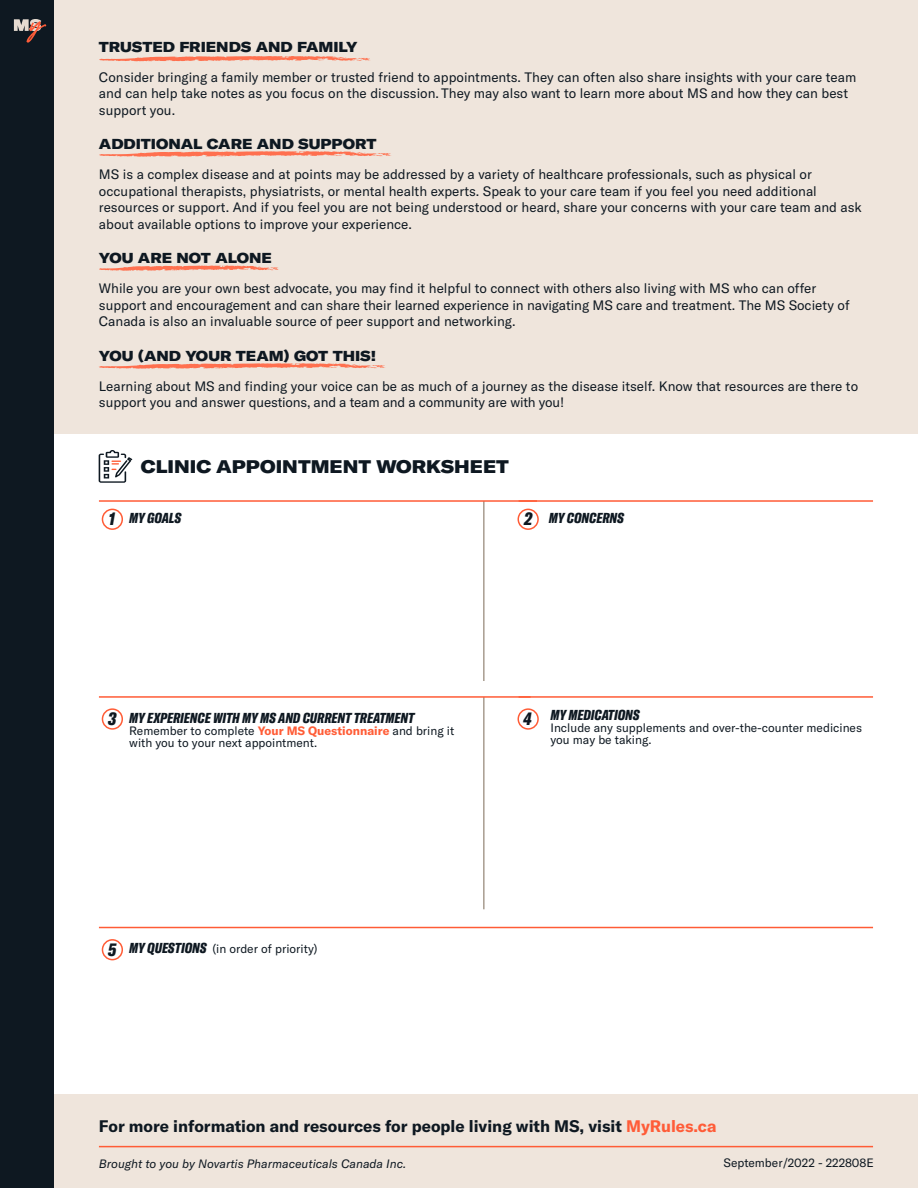
<style>
.page{position:relative;width:918px;height:1188px;background:#efe5dc}
.page>*{position:absolute;margin:0;border:0;box-sizing:border-box;transform-origin:0 0}
.t1{font:18px "GT America Ext Bl";color:#0e1821}
.t2{font:italic 900 extra-condensed 18px "GT America";color:#0e1821}
.t3{font:700 16.5px "GT America";color:#0e1821}
.t4{font:14.25px "GT America Ext Bl";color:#0e1821}
.t5{font:14.25px "GT America Cm Bl It";color:#0e1821}
.t6{font:13.5px/16.5px "GT America";color:#0e1821}
.t7{font:12px/12px "GT America";color:#0e1821}
.t8{font:italic 12px "GT America";color:#0e1821}
.s1{font-weight:700;color:#ff5c36}
.s2{font-family:"GT America Cm Bl It";font-size:14.25px}
.s3{color:#ff5c38}
</style>
<div class="page">
<div style="left:54px;top:434px;width:864px;height:660px;background:#fff"></div>
<div style="left:0;top:0;width:54px;height:1188px;background:#0e1821"></div>
<svg style="left:14px;top:19px;width:32px;height:24px"></svg>
<hr style="left:483px;top:501px;width:2px;height:180px;background:#a89c8f">
<hr style="left:483px;top:697px;width:2px;height:212px;background:#a89c8f">
<hr style="left:99px;top:696px;width:432px;height:2px;background:#ff5c36">
<hr style="left:99px;top:927px;width:774px;height:1px;background:#ff5c36">
<hr style="left:99px;top:1146px;width:774px;height:1px;background:#ff5c36">
<hr style="left:99px;top:500px;width:438px;height:2px;background:#ff5c36">
<hr style="left:519px;top:696px;width:354px;height:2px;background:#ff5c36">
<hr style="left:519px;top:500px;width:354px;height:2px;background:#ff5c36">
<svg style="left:99px;top:450px;width:33px;height:33px"></svg>
<svg style="left:99px;top:56px;width:271px;height:6px"></svg>
<svg style="left:99px;top:363px;width:286px;height:6px"></svg>
<svg style="left:99px;top:151px;width:292px;height:6px"></svg>
<svg style="left:99px;top:265px;width:180px;height:6px"></svg>
<div style="left:102px;top:509px;width:21px;height:21px;border:2px solid #ff5c36;border-radius:50%"></div>
<div style="left:102px;top:708px;width:21px;height:22px;border:2px solid #ff5c36;border-radius:50%"></div>
<div style="left:102px;top:939px;width:21px;height:21px;border:2px solid #ff5c36;border-radius:50%"></div>
<div style="left:518px;top:509px;width:21px;height:21px;border:2px solid #ff5c36;border-radius:50%"></div>
<div style="left:518px;top:708px;width:21px;height:22px;border:2px solid #ff5c36;border-radius:50%"></div>
<p class="t4" style="left:99px;top:37px;width:260px">TRUSTED FRIENDS AND FAMILY</p>
<p class="t6" style="left:99px;top:69px;width:759px">Consider bringing a family member or trusted friend to appointments. They can often also share insights with your care team and can help take notes as you focus on the discussion. They may also want to learn more about MS and how they can best support you.</p>
<p class="t4" style="left:99px;top:135px;width:279px">ADDITIONAL CARE AND SUPPORT</p>
<p class="t6" style="left:99px;top:166px;width:764px">MS is a complex disease and at points may be addressed by a variety of healthcare professionals, such as physical or occupational therapists, physiatrists, or mental health experts. Speak to your care team if you feel you need additional resources or support. And if you feel you are not being understood or heard, share your concerns with your care team and ask about available options to improve your experience.</p>
<p class="t4" style="left:99px;top:249px;width:174px">YOU ARE NOT ALONE</p>
<p class="t6" style="left:99px;top:280px;width:752px">While you are your own best advocate, you may find it helpful to connect with others also living with MS who can offer support and encouragement and can share their learned experience in navigating MS care and treatment. The MS Society of<br>Canada is also an invaluable source of peer support and networking.</p>
<p class="t4" style="left:99px;top:346px;width:279px">YOU (AND YOUR TEAM) GOT THIS!</p>
<p class="t6" style="left:99px;top:378px;width:761px">Learning about MS and finding your voice can be as much of a journey as the disease itself. Know that resources are there to support you and answer questions, and a team and a community are with you!</p>
<h1 class="t2" style="left:109px;top:510px;width:8px">1</h1>
<h1 class="t1" style="left:141px;top:455px;width:370px">CLINIC APPOINTMENT WORKSHEET</h1>
<p class="t5" style="left:129px;top:510px;width:53px">MY GOALS</p>
<h1 class="t2" style="left:524px;top:510px;width:10px">2</h1>
<p class="t5" style="left:549px;top:510px;width:77px">MY CONCERNS</p>
<h1 class="t2" style="left:108px;top:710px;width:10px">3</h1>
<p class="t5" style="left:129px;top:709px;width:287px">MY EXPERIENCE WITH MY MS AND CURRENT TREATMENT</p>
<h1 class="t2" style="left:524px;top:710px;width:10px">4</h1>
<p class="t7" style="left:129px;top:724px;width:327px">Remember to complete <span class="s1">Your MS Questionnaire</span> and bring it with you to your next appointment.</p>
<p class="t5" style="left:551px;top:706px;width:91px">MY MEDICATIONS</p>
<p class="t7" style="left:551px;top:721px;width:313px">Include any supplements and over-the-counter medicines you may be taking.</p>
<h1 class="t2" style="left:108px;top:940px;width:10px">5</h1>
<p class="t7" style="left:129px;top:943px;width:190px"><span class="s2">MY QUESTIONS</span> (in order of priority)</p>
<p class="t3" style="left:99px;top:1115px;width:619px">For more information and resources for people living with MS, visit <span class="s3">MyRules.ca</span></p>
<p class="t8" style="left:99px;top:1156px;width:309px">Brought to you by Novartis Pharmaceuticals Canada Inc.</p>
<p class="t7" style="left:724px;top:1157px;width:152px">September/2022 - 222808E</p>
</div>
